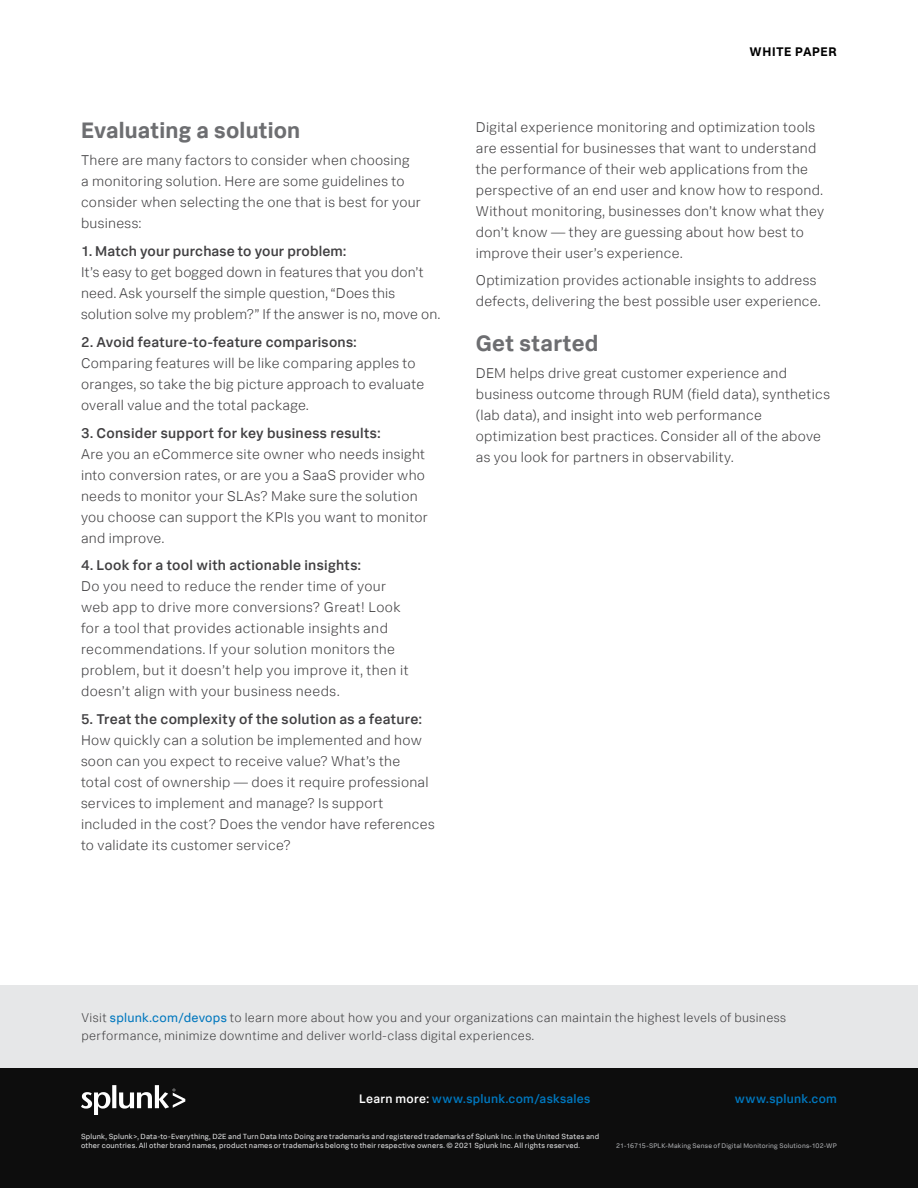
<style>
.page{position:relative;width:918px;height:1188px;background:#fff}
.page>*{position:absolute;margin:0;border:0;box-sizing:border-box;transform-origin:0 0}
.H2_Sub_Header_FANCY{font:700 22.5px "Splunk Data Sans";letter-spacing:.01em;color:#6d6e71}
.Main_Body_Text_FANCY{font:300 14.25px/21px "Splunk Data Sans";letter-spacing:.02em;color:#414042}
.t1{font:300 12.75px/18px "Splunk Data Sans";letter-spacing:.025em;color:#414042}
.t2{font:700 12.6px "Splunk Data Sans";letter-spacing:.04em;color:#000}
.t3{font:500 12.3px "Splunk Data Sans";letter-spacing:.02em;color:#0077be}
.t4{font:7.5px/9px "Splunk Data Sans";letter-spacing:.025em;color:#e2e3e4}
.t5{font:6.75px "Splunk Data Sans";letter-spacing:.025em;color:#afb1b4}
.s1{font-weight:500}
.s2{font-weight:400;color:#0077be}
.s3{color:#fff}
</style>
<div class="page">
<div style="left:0;top:1066px;width:918px;height:122px;background:#0d0d0d"></div>
<div style="left:0;top:986px;width:918px;height:82px;background:#e6e7e8"></div>
<svg style="left:81px;top:1085px;width:104px;height:29px"></svg>
<p class="H2_Sub_Header_FANCY" style="left:81px;top:116px;width:221px">Evaluating a solution</p>
<p class="Main_Body_Text_FANCY" style="left:81px;top:150px;width:341px">There are many factors to consider when choosing<br>a monitoring solution. Here are some guidelines to consider when selecting the one that is best for your business:</p>
<p class="Main_Body_Text_FANCY" style="left:81px;top:240px;width:361px"><span class="s1">1. Match your purchase to your problem:<br></span>It’s easy to get bogged down in features that you don’t need. Ask yourself the simple question, “Does this solution solve my problem?” If the answer is no, move on.</p>
<p class="Main_Body_Text_FANCY" style="left:81px;top:331px;width:345px"><span class="s1">2. Avoid feature-to-feature comparisons:<br></span>Comparing features will be like comparing apples to oranges, so take the big picture approach to evaluate overall value and the total package.</p>
<p class="Main_Body_Text_FANCY" style="left:81px;top:422px;width:348px"><span class="s1">3. Consider support for key business results:<br></span>Are you an eCommerce site owner who needs insight into conversion rates, or are you a SaaS provider who needs to monitor your SLAs? Make sure the solution you choose can support the KPIs you want to monitor and improve.</p>
<p class="Main_Body_Text_FANCY" style="left:81px;top:555px;width:329px"><span class="s1">4. Look for a tool with actionable insights:<br></span>Do you need to reduce the render time of your web app to drive more conversions? Great! Look for a tool that provides actionable insights and recommendations. If your solution monitors the problem, but it doesn’t help you improve it, then it doesn’t align with your business needs.</p>
<p class="Main_Body_Text_FANCY" style="left:81px;top:708px;width:355px"><span class="s1">5. Treat the complexity of the solution as a feature:<br></span>How quickly can a solution be implemented and how soon can you expect to receive value? What’s the<br>total cost of ownership — does it require professional services to implement and manage? Is support included in the cost? Does the vendor have references to validate its customer service?</p>
<p class="t2" style="left:750px;top:44px;width:89px">WHITE PAPER</p>
<p class="Main_Body_Text_FANCY" style="left:476px;top:116px;width:350px">Digital experience monitoring and optimization tools are essential for businesses that want to understand the performance of their web applications from the perspective of an end user and know how to respond.<br>Without monitoring, businesses don’t know what they don’t know — they are guessing about how best to improve their user’s experience.</p>
<p class="Main_Body_Text_FANCY" style="left:476px;top:270px;width:346px">Optimization provides actionable insights to address defects, delivering the best possible user experience.</p>
<p class="H2_Sub_Header_FANCY" style="left:476px;top:329px;width:124px">Get started</p>
<p class="Main_Body_Text_FANCY" style="left:476px;top:363px;width:356px">DEM helps drive great customer experience and business outcome through RUM (field data), synthetics (lab data), and insight into web performance optimization best practices. Consider all of the above as you look for partners in observability.</p>
<p class="t1" style="left:82px;top:1008px;width:706px">Visit <span class="s2">splunk.com/devops</span> to learn more about how you and your organizations can maintain the highest levels of business performance, minimize downtime and deliver world-class digital experiences.</p>
<p class="t3" style="left:359px;top:1091px;width:233px"><span class="s3">Learn more:</span> www.splunk.com/asksales</p>
<p class="t3" style="left:735px;top:1091px;width:104px">www.splunk.com</p>
<p class="t4" style="left:81px;top:1131px;width:520px">Splunk, Splunk&gt;, Data-to-Everything, D2E and Turn Data Into Doing are trademarks and registered trademarks of Splunk Inc. in the United States and other countries. All other brand names, product names or trademarks belong to their respective owners. © 2021 Splunk Inc. All rights reserved.</p>
<p class="t5" style="left:616px;top:1141px;width:222px">21-16715-SPLK-Making Sense of Digital Monitoring Solutions-102-WP</p>
</div>
